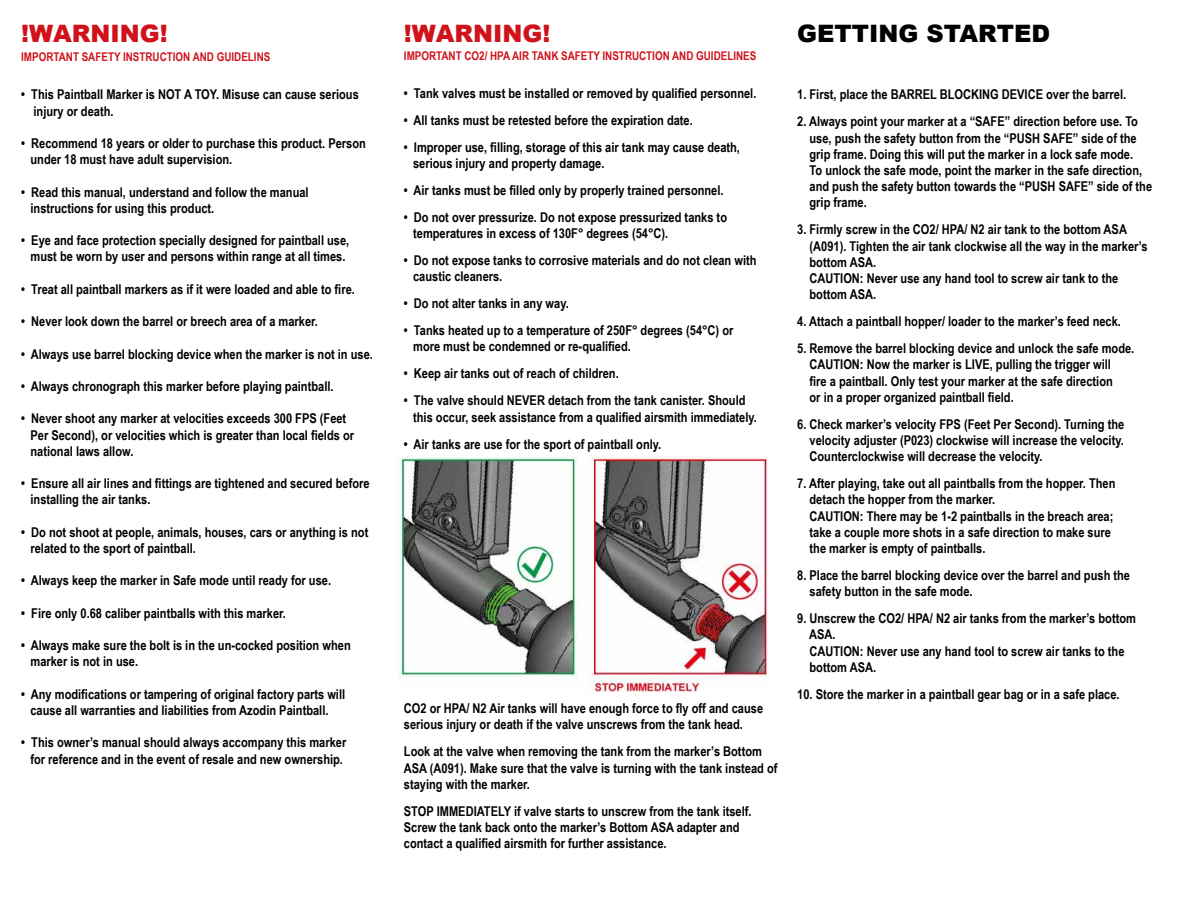
<style>
.page{position:relative;width:1188px;height:918px;background:#fff}
.page>*{position:absolute;margin:0;border:0;box-sizing:border-box;transform-origin:0 0}
.t1{font:900 24px "Arial";color:#d0121b}
.t2{font:900 24px "Arial";color:#000}
.t3{font:700 13.5px/16.2px "Arial Narrow";color:#000}
.t4{font:700 12px "Arial Narrow";color:#d0121b}
</style>
<div class="page">
<img style="left:398px;top:456px;width:371px;height:236px">
<h1 class="t1" style="left:21px;top:16px;width:148px">!WARNING!</h1>
<p class="t4" style="left:21px;top:48px;width:251px">IMPORTANT SAFETY INSTRUCTION AND GUIDELINS</p>
<p class="t3" style="left:34px;top:86px;width:327px;text-indent:-12px">• This Paintball Marker is NOT A TOY. Misuse can cause serious injury or death.</p>
<p class="t3" style="left:30px;top:135px;width:337px;text-indent:-9px">• Recommend 18 years or older to purchase this product. Person under 18 must have adult supervision.</p>
<p class="t3" style="left:30px;top:183px;width:280px;text-indent:-9px">• Read this manual, understand and follow the manual instructions for using this product.</p>
<p class="t3" style="left:21px;top:232px;width:330px;text-align:center">• Eye and face protection specially designed for paintball use, must be worn by user and persons within range at all times.</p>
<p class="t3" style="left:21px;top:280px;width:335px">• Treat all paintball markers as if it were loaded and able to fire.</p>
<p class="t3" style="left:21px;top:313px;width:298px">• Never look down the barrel or breech area of a marker.</p>
<p class="t3" style="left:21px;top:345px;width:353px">• Always use barrel blocking device when the marker is not in use.</p>
<p class="t3" style="left:21px;top:378px;width:314px">• Always chronograph this marker before playing paintball.</p>
<p class="t3" style="left:30px;top:410px;width:325px;text-indent:-9px">• Never shoot any marker at velocities exceeds 300 FPS (Feet<br>Per Second), or velocities which is greater than local fields or national laws allow.</p>
<p class="t3" style="left:30px;top:475px;width:341px;text-indent:-9px">• Ensure all air lines and fittings are tightened and secured before installing the air tanks.</p>
<p class="t3" style="left:30px;top:523px;width:339px;text-indent:-9px">• Do not shoot at people, animals, houses, cars or anything is not related to the sport of paintball.</p>
<p class="t3" style="left:21px;top:572px;width:311px">• Always keep the marker in Safe mode until ready for use.</p>
<p class="t3" style="left:21px;top:604px;width:266px">• Fire only 0.68 caliber paintballs with this marker.</p>
<p class="t3" style="left:30px;top:637px;width:322px;text-indent:-9px">• Always make sure the bolt is in the un-cocked position when marker is not in use.</p>
<p class="t3" style="left:21px;top:685px;width:325px;text-align:center">• Any modifications or tampering of original factory parts will cause all warranties and liabilities from Azodin Paintball.</p>
<p class="t3" style="left:21px;top:734px;width:327px;text-align:center">• This owner’s manual should always accompany this marker for reference and in the event of resale and new ownership.</p>
<h1 class="t1" style="left:404px;top:16px;width:148px">!WARNING!</h1>
<p class="t4" style="left:404px;top:47px;width:354px">IMPORTANT CO2/ HPA AIR TANK SAFETY INSTRUCTION AND GUIDELINES</p>
<p class="t3" style="left:404px;top:84px;width:354px">• Tank valves must be installed or removed by qualified personnel.</p>
<p class="t3" style="left:404px;top:111px;width:290px">• All tanks must be retested before the expiration date.</p>
<p class="t3" style="left:413px;top:138px;width:328px;text-indent:-9px">• Improper use, filling, storage of this air tank may cause death, serious injury and property damage.</p>
<p class="t3" style="left:404px;top:181px;width:321px">• Air tanks must be filled only by properly trained personnel.</p>
<p class="t3" style="left:413px;top:208px;width:315px;text-indent:-9px">• Do not over pressurize. Do not expose pressurized tanks to temperatures in excess of 130F° degrees (54°C).</p>
<p class="t3" style="left:413px;top:252px;width:345px;text-indent:-9px">• Do not expose tanks to corrosive materials and do not clean with caustic cleaners.</p>
<p class="t3" style="left:404px;top:295px;width:166px">• Do not alter tanks in any way.</p>
<p class="t3" style="left:413px;top:322px;width:322px;text-indent:-9px">• Tanks heated up to a temperature of 250F° degrees (54°C) or more must be condemned or re-qualified.</p>
<p class="t3" style="left:404px;top:365px;width:216px">• Keep air tanks out of reach of children.</p>
<p class="t3" style="left:413px;top:392px;width:345px;text-indent:-9px">• The valve should NEVER detach from the tank canister. Should this occur, seek assistance from a qualified airsmith immediately.</p>
<p class="t3" style="left:404px;top:435px;width:259px">• Air tanks are use for the sport of paintball only.</p>
<p class="t3" style="left:404px;top:700px;width:361px">CO2 or HPA/ N2 Air tanks will have enough force to fly off and cause serious injury or death if the valve unscrews from the tank head.</p>
<p class="t3" style="left:404px;top:743px;width:375px">Look at the valve when removing the tank from the marker’s Bottom<br>ASA (A091). Make sure that the valve is turning with the tank instead of staying with the marker.</p>
<p class="t3" style="left:404px;top:802px;width:349px">STOP IMMEDIATELY if valve starts to unscrew from the tank itself.<br>Screw the tank back onto the marker’s Bottom ASA adapter and contact a qualified airsmith for further assistance.</p>
<h1 class="t2" style="left:797px;top:16px;width:254px">GETTING STARTED</h1>
<p class="t3" style="left:797px;top:86px;width:330px">1. First, place the BARREL BLOCKING DEVICE over the barrel.</p>
<p class="t3" style="left:810px;top:113px;width:344px;text-indent:-12px">2. Always point your marker at a “SAFE” direction before use. To use, push the safety button from the “PUSH SAFE” side of the grip frame. Doing this will put the marker in a lock safe mode.<br>To unlock the safe mode, point the marker in the safe direction, and push the safety button towards the “PUSH SAFE” side of the grip frame.</p>
<p class="t3" style="left:810px;top:221px;width:340px;text-indent:-12px">3. Firmly screw in the CO2/ HPA/ N2 air tank to the bottom ASA (A091). Tighten the air tank clockwise all the way in the marker’s bottom ASA.<br>CAUTION: Never use any hand tool to screw air tank to the bottom ASA.</p>
<p class="t3" style="left:797px;top:313px;width:325px">4. Attach a paintball hopper/ loader to the marker’s feed neck.</p>
<p class="t3" style="left:810px;top:340px;width:326px;text-indent:-12px">5. Remove the barrel blocking device and unlock the safe mode.<br>CAUTION: Now the marker is LIVE, pulling the trigger will<br>fire a paintball. Only test your marker at the safe direction<br>or in a proper organized paintball field.</p>
<p class="t3" style="left:810px;top:415px;width:316px;text-align:justify;text-indent:-12px">6. Check marker’s velocity FPS (Feet Per Second). Turning the velocity adjuster (P023) clockwise will increase the velocity.<br>Counterclockwise will decrease the velocity.</p>
<p class="t3" style="left:810px;top:475px;width:307px;text-indent:-12px">7. After playing, take out all paintballs from the hopper. Then detach the hopper from the marker.<br>CAUTION: There may be 1-2 paintballs in the breach area; take a couple more shots in a safe direction to make sure the marker is empty of paintballs.</p>
<p class="t3" style="left:810px;top:567px;width:322px;text-indent:-12px">8. Place the barrel blocking device over the barrel and push the safety button in the safe mode.</p>
<p class="t3" style="left:809px;top:610px;width:328px;text-indent:-12px">9. Unscrew the CO2/ HPA/ N2 air tanks from the marker’s bottom ASA.<br>CAUTION: Never use any hand tool to screw air tanks to the bottom ASA.</p>
<p class="t3" style="left:797px;top:685px;width:324px">10. Store the marker in a paintball gear bag or in a safe place.</p>
</div>
